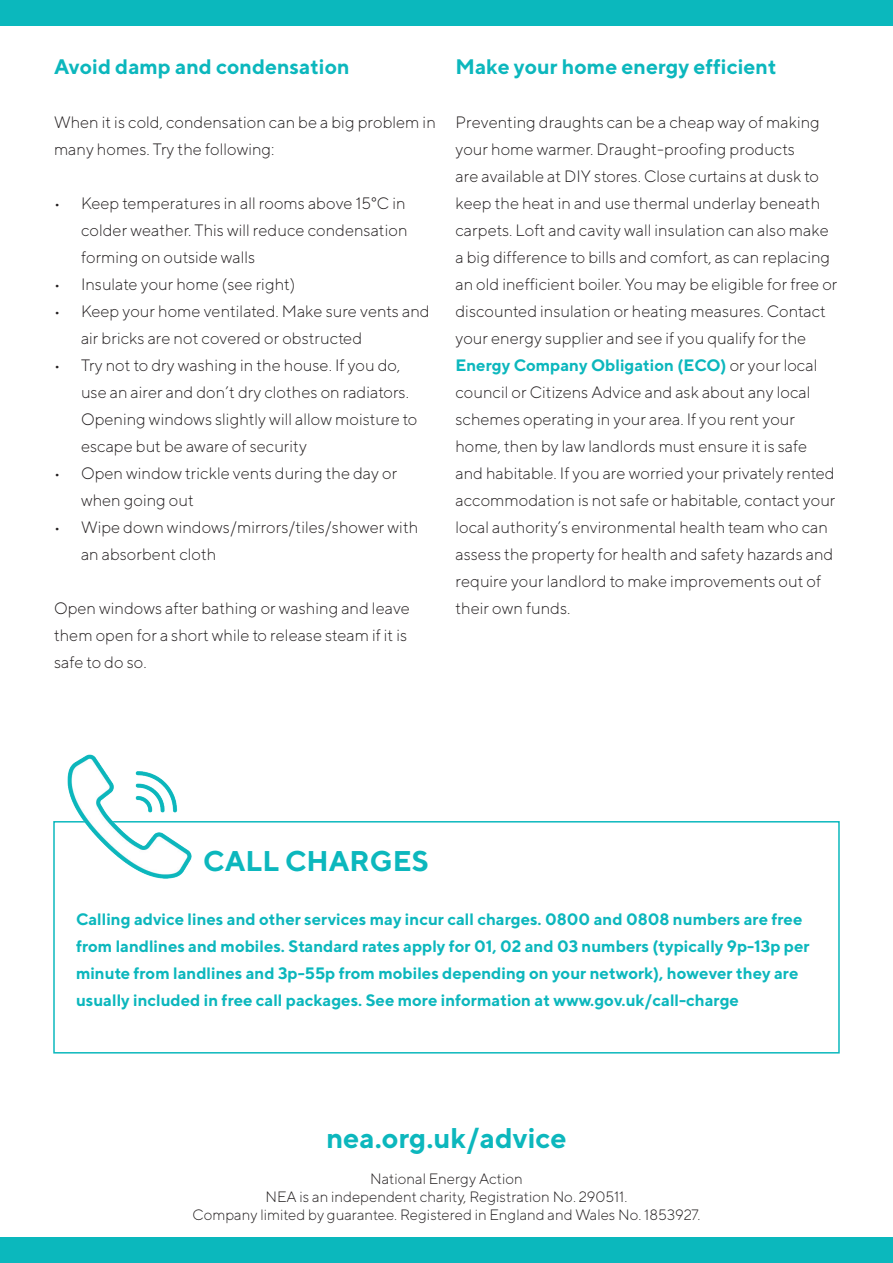
<style>
.page{position:relative;width:893px;height:1263px;background:#fff}
.page>*{position:absolute;margin:0;border:0;box-sizing:border-box;transform-origin:0 0}
.t1{font:700 28.5px "TT Norms";color:#0cb7bd}
.t2{font:700 21px "TT Norms";color:#0cb7bd}
.t3{font:300 16.5px/27px "TT Norms";color:#231f20}
.t4{font:700 16.5px/27px "TT Norms";color:#0cb7bd}
.t5{font:300 15px/18px "TT Norms";color:#231f20;text-align:center}
.s1{font-weight:700;color:#0cb7bd}
</style>
<div class="page">
<div style="left:0;top:0;width:893px;height:26px;background:#0bb8bd"></div>
<div style="left:0;top:1237px;width:893px;height:26px;background:#0bb8bd"></div>
<div style="left:53px;top:821px;width:787px;height:232px;border:2px solid #0bb8bd"></div>
<img style="left:68px;top:754px;width:124px;height:124px">
<p class="t2" style="left:54px;top:54px;width:297px">Avoid damp and condensation</p>
<p class="t3" style="left:54px;top:109px;width:383px">When it is cold, condensation can be a big problem in many homes. Try the following:</p>
<p class="t3" style="left:81px;top:190px;width:328px;text-align:justify;text-indent:-27px">• Keep temperatures in all rooms above 15°C in colder weather. This will reduce condensation forming on outside walls</p>
<p class="t3" style="left:54px;top:271px;width:243px">• Insulate your home (see right)</p>
<p class="t3" style="left:81px;top:297px;width:350px;text-indent:-27px">• Keep your home ventilated. Make sure vents and air bricks are not covered or obstructed</p>
<p class="t3" style="left:81px;top:351px;width:338px;text-indent:-27px">• Try not to dry washing in the house. If you do, use an airer and don’t dry clothes on radiators.<br>Opening windows slightly will allow moisture to escape but be aware of security</p>
<p class="t3" style="left:81px;top:459px;width:318px;text-indent:-27px">• Open window trickle vents during the day or when going out</p>
<p class="t3" style="left:81px;top:513px;width:339px;text-indent:-27px">• Wipe down windows/mirrors/tiles/shower with an absorbent cloth</p>
<p class="t3" style="left:54px;top:594px;width:357px">Open windows after bathing or washing and leave them open for a short while to release steam if it is safe to do so.</p>
<p class="t2" style="left:455px;top:54px;width:322px">Make your home energy efficient</p>
<p class="t3" style="left:455px;top:109px;width:383px">Preventing draughts can be a cheap way of making your home warmer. Draught-proofing products<br>are available at DIY stores. Close curtains at dusk to keep the heat in and use thermal underlay beneath carpets. Loft and cavity wall insulation can also make a big difference to bills and comfort, as can replacing an old inefficient boiler. You may be eligible for free or discounted insulation or heating measures. Contact your energy supplier and see if you qualify for the <span class="s1">Energy Company Obligation (ECO)</span> or your local council or Citizens Advice and ask about any local schemes operating in your area. If you rent your home, then by law landlords must ensure it is safe and habitable. If you are worried your privately rented accommodation is not safe or habitable, contact your local authority’s environmental health team who can assess the property for health and safety hazards and require your landlord to make improvements out of their own funds.</p>
<h1 class="t1" style="left:203px;top:843px;width:227px">CALL CHARGES</h1>
<p class="t4" style="left:76px;top:905px;width:735px">Calling advice lines and other services may incur call charges. 0800 and 0808 numbers are free from landlines and mobiles. Standard rates apply for 01, 02 and 03 numbers (typically 9p-13p per minute from landlines and 3p-55p from mobiles depending on your network), however they are usually included in free call packages. See more information at www.gov.uk/call-charge</p>
<h1 class="t1" style="left:326px;top:1120px;width:242px">nea.org.uk/advice</h1>
<p class="t5" style="left:192px;top:1169px;width:510px">National Energy Action<br>NEA is an independent charity, Registration No. 290511.<br>Company limited by guarantee. Registered in England and Wales No. 1853927.</p>
</div>
